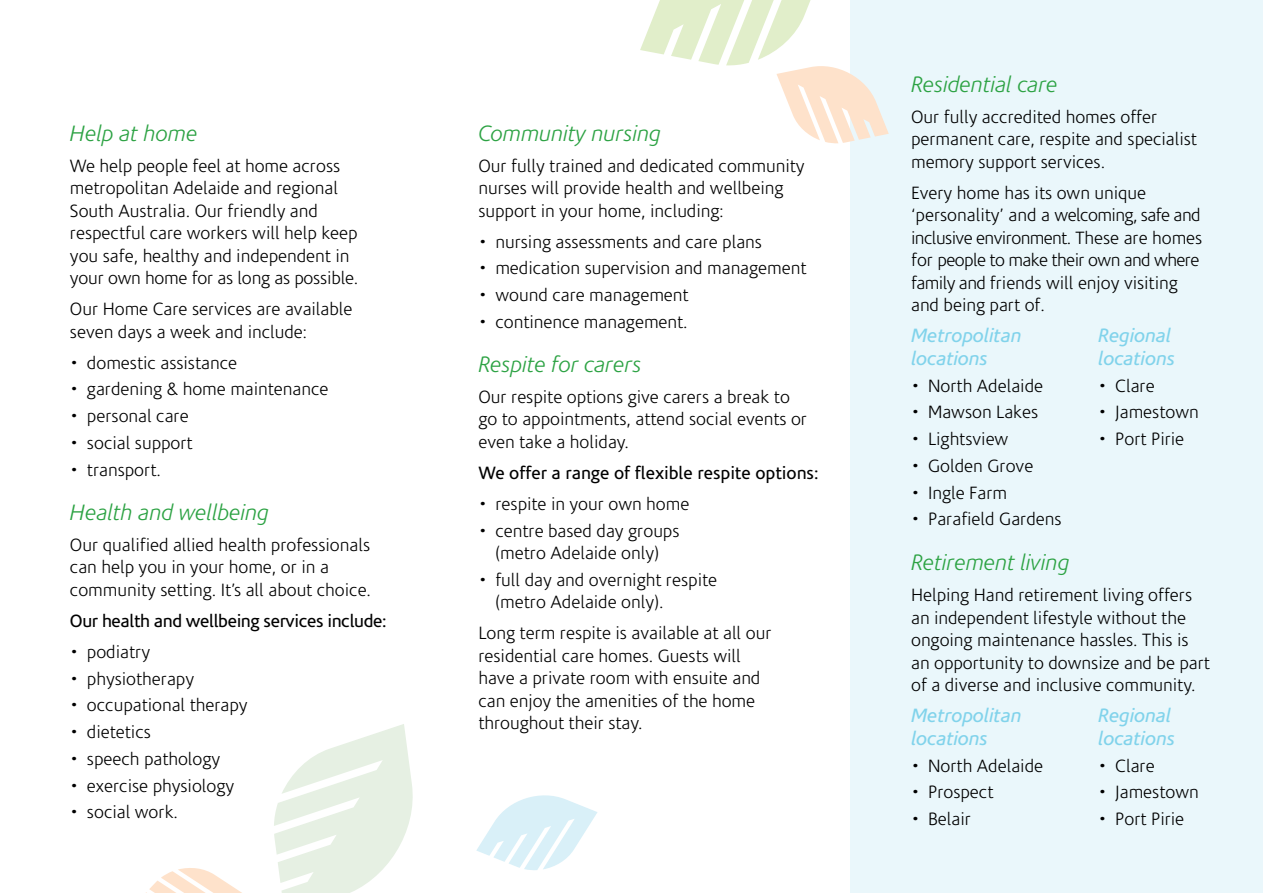
<style>
.page{position:relative;width:1263px;height:893px;background:#fff}
.page>*{position:absolute;margin:0;border:0;box-sizing:border-box;transform-origin:0 0}
.t1{font:italic 300 22.5px "Corisande";color:#2ca243}
.t2{font:italic 19.5px/22.5px "Corisande";color:#81d3eb}
.t3{font:300 18px/22.5px "Corisande";color:#000}
.t4{font:18px "Corisande";color:#000}
.t5{font:18px "Corisande";letter-spacing:-.02em;color:#000}
</style>
<div class="page">
<div style="left:850px;top:0;width:413px;height:893px;background:#eaf7fb"></div>
<svg style="left:476px;top:795px;width:121px;height:75px"></svg>
<svg style="left:274px;top:724px;width:139px;height:169px"></svg>
<svg style="left:146px;top:868px;width:96px;height:25px"></svg>
<svg style="left:640px;top:0;width:249px;height:143px"></svg>
<p class="t1" style="left:70px;top:121px;width:129px">Help at home</p>
<p class="t3" style="left:70px;top:155px;width:290px">We help people feel at home across metropolitan Adelaide and regional South Australia. Our friendly and respectful care workers will help keep you safe, healthy and independent in your own home for as long as possible.</p>
<p class="t3" style="left:70px;top:298px;width:284px">Our Home Care services are available seven days a week and include:</p>
<p class="t3" style="left:70px;top:352px;width:169px">• domestic assistance</p>
<p class="t3" style="left:70px;top:379px;width:260px">• gardening &amp; home maintenance</p>
<p class="t3" style="left:70px;top:405px;width:120px">• personal care</p>
<p class="t3" style="left:70px;top:432px;width:124px">• social support</p>
<p class="t3" style="left:70px;top:459px;width:92px">• transport.</p>
<p class="t1" style="left:70px;top:500px;width:201px">Health and wellbeing</p>
<p class="t3" style="left:70px;top:534px;width:303px">Our qualified allied health professionals can help you in your home, or in a community setting. It’s all about choice.</p>
<p class="t5" style="left:70px;top:611px;width:318px">Our health and wellbeing services include:</p>
<p class="t3" style="left:70px;top:641px;width:82px">• podiatry</p>
<p class="t3" style="left:70px;top:668px;width:126px">• physiotherapy</p>
<p class="t3" style="left:70px;top:694px;width:179px">• occupational therapy</p>
<p class="t3" style="left:70px;top:721px;width:82px">• dietetics</p>
<p class="t3" style="left:70px;top:748px;width:152px">• speech pathology</p>
<p class="t3" style="left:70px;top:775px;width:166px">• exercise physiology</p>
<p class="t3" style="left:70px;top:801px;width:110px">• social work.</p>
<p class="t1" style="left:478px;top:121px;width:184px">Community nursing</p>
<p class="t3" style="left:478px;top:155px;width:328px">Our fully trained and dedicated community nurses will provide health and wellbeing support in your home, including:</p>
<p class="t3" style="left:478px;top:231px;width:285px">• nursing assessments and care plans</p>
<p class="t3" style="left:478px;top:258px;width:330px">• medication supervision and management</p>
<p class="t3" style="left:478px;top:284px;width:212px">• wound care management</p>
<p class="t3" style="left:478px;top:311px;width:211px">• continence management.</p>
<p class="t1" style="left:478px;top:352px;width:164px">Respite for carers</p>
<p class="t3" style="left:478px;top:386px;width:330px">Our respite options give carers a break to go to appointments, attend social events or even take a holiday.</p>
<p class="t4" style="left:478px;top:463px;width:342px">We offer a range of flexible respite options:</p>
<p class="t3" style="left:478px;top:493px;width:212px">• respite in your own home</p>
<p class="t3" style="left:478px;top:520px;width:203px;text-align:center">• centre based day groups (metro Adelaide only)</p>
<p class="t3" style="left:495px;top:569px;width:223px;text-indent:-17px">• full day and overnight respite (metro Adelaide only).</p>
<p class="t3" style="left:478px;top:623px;width:295px">Long term respite is available at all our residential care homes. Guests will have a private room with ensuite and can enjoy the amenities of the home throughout their stay.</p>
<p class="t1" style="left:911px;top:72px;width:148px">Residential care</p>
<p class="t3" style="left:911px;top:106px;width:287px">Our fully accredited homes offer permanent care, respite and specialist memory support services.</p>
<p class="t3" style="left:911px;top:182px;width:293px">Every home has its own unique ‘personality’ and a welcoming, safe and inclusive environment. These are homes for people to make their own and where family and friends will enjoy visiting and being part of.</p>
<p class="t2" style="left:911px;top:325px;width:112px">Metropolitan locations</p>
<p class="t3" style="left:911px;top:375px;width:134px">• North Adelaide</p>
<p class="t3" style="left:911px;top:402px;width:129px">• Mawson Lakes</p>
<p class="t3" style="left:911px;top:428px;width:99px">• Lightsview</p>
<p class="t3" style="left:911px;top:455px;width:124px">• Golden Grove</p>
<p class="t3" style="left:911px;top:482px;width:97px">• Ingle Farm</p>
<p class="t3" style="left:911px;top:509px;width:152px">• Parafield Gardens</p>
<p class="t2" style="left:1098px;top:325px;width:78px">Regional locations</p>
<p class="t3" style="left:1098px;top:375px;width:58px">• Clare</p>
<p class="t3" style="left:1098px;top:402px;width:102px">• Jamestown</p>
<p class="t3" style="left:1098px;top:428px;width:88px">• Port Pirie</p>
<p class="t1" style="left:911px;top:551px;width:160px">Retirement living</p>
<p class="t3" style="left:911px;top:584px;width:300px">Helping Hand retirement living offers an independent lifestyle without the ongoing maintenance hassles. This is an opportunity to downsize and be part of a diverse and inclusive community.</p>
<p class="t2" style="left:911px;top:705px;width:112px">Metropolitan locations</p>
<p class="t3" style="left:911px;top:755px;width:134px">• North Adelaide</p>
<p class="t3" style="left:911px;top:782px;width:84px">• Prospect</p>
<p class="t3" style="left:911px;top:808px;width:61px">• Belair</p>
<p class="t2" style="left:1098px;top:705px;width:78px">Regional locations</p>
<p class="t3" style="left:1098px;top:755px;width:58px">• Clare</p>
<p class="t3" style="left:1098px;top:782px;width:102px">• Jamestown</p>
<p class="t3" style="left:1098px;top:808px;width:88px">• Port Pirie</p>
</div>
